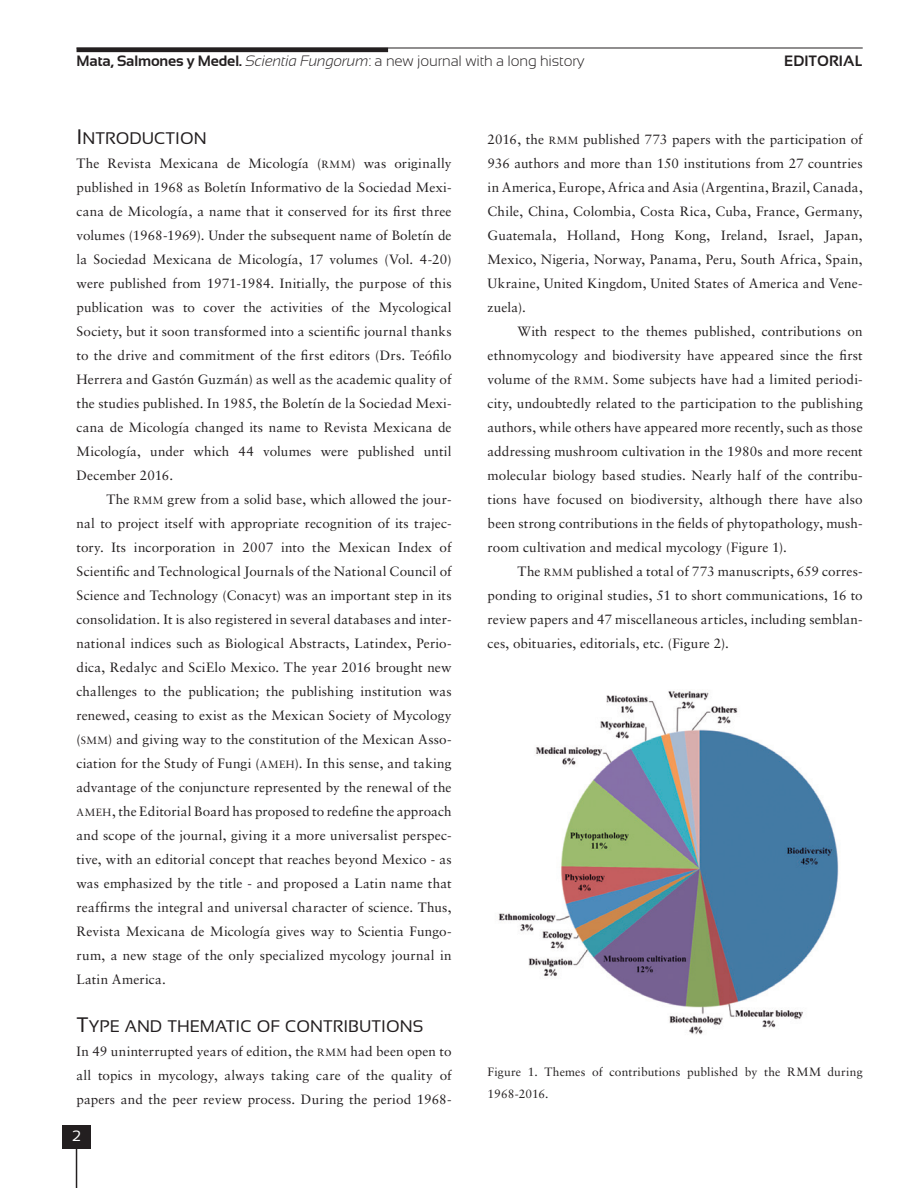
<style>
.page{position:relative;width:918px;height:1188px;background:#fff}
.page>*{position:absolute;margin:0;border:0;box-sizing:border-box;transform-origin:0 0}
.sub_1{font:16.8px "Sansation Regular SC800";color:#231f20}
.t1{font:300 15px "Sansation";letter-spacing:-.01em;color:#231f20}
.t2{font:700 15px "Sansation";letter-spacing:.01em;color:#231f20}
.t3{font:15px "Sansation";color:#fff}
.sin_sangría{font:13.5px/24px "Sabon LT Std";letter-spacing:.01em;color:#231f20;text-align:justify}
.pie_de_figura{font:12px/22.5px "Sabon LT Std";letter-spacing:.01em;color:#231f20}
.s1{font-weight:700}
.s2{font-style:italic}
.s3{font-size:21px}
.s4{font-size:10.5px}
</style>
<div class="page">
<div style="left:63px;top:1125px;width:28px;height:24px;background:#231f20"></div>
<hr style="left:76px;top:1147px;width:1px;height:41px;background:#231f20">
<hr style="left:77px;top:48px;width:311px;height:4px;background:#231f20">
<hr style="left:77px;top:48px;width:786px;height:1px;background:#231f20">
<img style="left:498px;top:691px;width:341px;height:344px">
<p class="t1" style="left:77px;top:52px;width:510px"><span class="s1">Mata, Salmones y Medel.</span> <span class="s2">Scientia Fungorum</span>: a new journal with a long history</p>
<p class="t2" style="left:784px;top:52px;width:80px">EDITORIAL</p>
<p class="sub_1" style="left:77px;top:129px;width:132px"><span class="s3">I</span>NTRODUCTI ON</p>
<p class="sin_sangría" style="left:77px;top:151px;width:377px">The Revista Mexicana de Micología (<span class="s4">RMM</span>) was originally published in 1968 as Boletín Informativo de la Sociedad Mexi&shy;cana de Micología, a name that it conserved for its first three volumes (1968-1969). Under the subsequent name of Boletín de la Sociedad Mexicana de Micología, 17 volumes (Vol. 4-20) were published from 1971-1984. Initially, the purpose of this publication was to cover the activities of the Mycological Society, but it soon transformed into a scientific journal thanks to the drive and commitment of the first editors (Drs. Teófilo Herrera and Gastón Guzmán) as well as the academic quality of the studies published. In 1985, the Boletín de la Sociedad Mexi&shy;cana de Micología changed its name to Revista Mexicana de Micología, under which 44 volumes were published until December 2016.</p>
<p class="sin_sangría" style="left:77px;top:487px;width:377px;text-indent:30px">The <span class="s4">RMM</span> grew from a solid base, which allowed the jour&shy;nal to project itself with appropriate recognition of its trajec&shy;tory. Its incorporation in 2007 into the Mexican Index of Scientific and Technological Journals of the National Council of Science and Technology (Conacyt) was an important step in its consolidation. It is also registered in several databases and inter&shy;national indices such as Biological Abstracts, Latindex, Perio&shy;dica, Redalyc and SciElo Mexico. The year 2016 brought new challenges to the publication; the publishing institution was renewed, ceasing to exist as the Mexican Society of Mycology (<span class="s4">SMM</span>) and giving way to the constitution of the Mexican Asso&shy;ciation for the Study of Fungi (<span class="s4">AMEH</span>). In this sense, and taking advantage of the conjuncture represented by the renewal of the <span class="s4">AMEH</span>, the Editorial Board has proposed to redefine the approach and scope of the journal, giving it a more universalist perspec&shy;tive, with an editorial concept that reaches beyond Mexico - as was emphasized by the title - and proposed a Latin name that reaffirms the integral and universal character of science. Thus, Revista Mexicana de Micología gives way to Scientia Fungo&shy;rum, a new stage of the only specialized mycology journal in Latin America.</p>
<p class="sub_1" style="left:77px;top:1017px;width:348px"><span class="s3">T</span>YPE AND THEMATIC OF CONTRI BUTIONS</p>
<p class="sin_sangría" style="left:77px;top:1039px;width:377px">In 49 uninterrupted years of edition, the <span class="s4">RMM</span> had been open to all topics in mycology, always taking care of the quality of papers and the peer review process. During the period 1968-</p>
<p class="t3" style="left:72px;top:1128px;width:10px">2</p>
<p class="sin_sangría" style="left:488px;top:127px;width:377px">2016, the <span class="s4">RMM</span> published 773 papers with the participation of 936 authors and more than 150 institutions from 27 countries in America, Europe, Africa and Asia (Argentina, Brazil, Canada, Chile, China, Colombia, Costa Rica, Cuba, France, Germany, Guatemala, Holland, Hong Kong, Ireland, Israel, Japan, Mexico, Nigeria, Norway, Panama, Peru, South Africa, Spain, Ukraine, United Kingdom, United States of America and Vene&shy;zuela).</p>
<p class="sin_sangría" style="left:488px;top:319px;width:377px;text-indent:30px">With respect to the themes published, contributions on ethnomycology and biodiversity have appeared since the first volume of the <span class="s4">RMM</span>. Some subjects have had a limited periodi&shy;city, undoubtedly related to the participation to the publishing authors, while others have appeared more recently, such as those addressing mushroom cultivation in the 1980s and more recent molecular biology based studies. Nearly half of the contribu&shy;tions have focused on biodiversity, although there have also been strong contributions in the fields of phytopathology, mush&shy;room cultivation and medical mycology (Figure 1).</p>
<p class="sin_sangría" style="left:488px;top:559px;width:377px;text-indent:30px">The <span class="s4">RMM</span> published a total of 773 manuscripts, 659 corres&shy;ponding to original studies, 51 to short communications, 16 to review papers and 47 miscellaneous articles, including semblan&shy;ces, obituaries, editorials, etc. (Figure 2).</p>
<p class="pie_de_figura" style="left:488px;top:1060px;width:377px">Figure 1. Themes of contributions published by the RMM during<br>1968-2016.</p>
</div>
